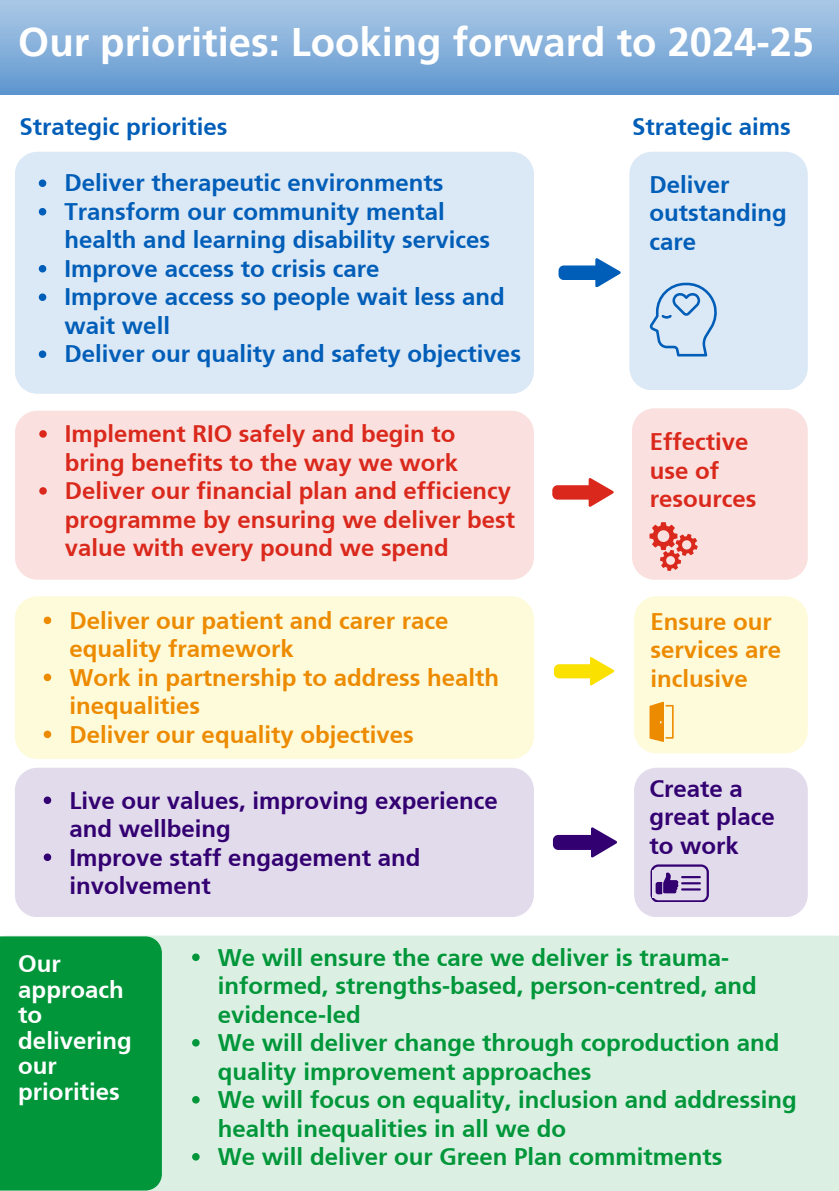
<style>
.page{position:relative;width:839px;height:1191px;background:#fff}
.page>*{position:absolute;margin:0;border:0;box-sizing:border-box;transform-origin:0 0}
.t1{font:700 39.8px "Frutiger LT Pro";color:#fff}
.t2{font:700 24px/28.4px "Frutiger SAIN Bdv 1";color:#009639}
.t3{font:700 24px/28.4px "Frutiger SAIN Bdv 1";color:#005eb8}
.t4{font:700 24px/28.4px "Frutiger SAIN Bdv 1";color:#ed8b00}
.t5{font:700 24px/28.4px "Frutiger SAIN Bdv 1";color:#330072}
.t6{font:700 24px/25.6px "Frutiger SAIN Bdv 1";color:#fff}
.t7{font:700 24px/28.4px "Frutiger SAIN Bdv 1";color:#da291c}
.t8{font:700 23.8px/28.4px "Frutiger SAIN Bdv 1";color:#da291c}
</style>
<div class="page">
<div style="left:15px;top:152px;width:519px;height:242px;background:#dbe8f5"></div>
<svg style="left:39px;top:179px;width:7px;height:8px"></svg>
<svg style="left:39px;top:208px;width:7px;height:7px"></svg>
<svg style="left:39px;top:265px;width:7px;height:7px"></svg>
<svg style="left:39px;top:293px;width:7px;height:8px"></svg>
<svg style="left:39px;top:350px;width:7px;height:8px"></svg>
<svg style="left:595px;top:258px;width:25px;height:29px"></svg>
<div style="left:558px;top:265px;width:45px;height:15px;background:#005eb8;border-radius:5px"></div>
<div style="left:629px;top:152px;width:178px;height:238px;background:#dbe8f5"></div>
<svg style="left:649px;top:283px;width:68px;height:73px"></svg>
<div style="left:15px;top:411px;width:519px;height:169px;background:#fae1df;border-radius:22px"></div>
<svg style="left:39px;top:430px;width:8px;height:8px"></svg>
<svg style="left:39px;top:487px;width:8px;height:8px"></svg>
<div style="left:632px;top:408px;width:175px;height:172px;background:#fae1df"></div>
<svg style="left:588px;top:478px;width:25px;height:29px"></svg>
<div style="left:552px;top:485px;width:44px;height:15px;background:#da291c;border-radius:5px"></div>
<div style="left:15px;top:596px;width:519px;height:163px;background:#fefbdb;border-radius:23px"></div>
<svg style="left:44px;top:617px;width:7px;height:7px"></svg>
<svg style="left:44px;top:674px;width:7px;height:7px"></svg>
<svg style="left:44px;top:731px;width:7px;height:7px"></svg>
<svg style="left:590px;top:657px;width:24px;height:28px"></svg>
<div style="left:554px;top:664px;width:43px;height:14px;background:#fae100;border-radius:5px"></div>
<div style="left:634px;top:596px;width:173px;height:157px;background:#fefbdb"></div>
<div style="left:15px;top:768px;width:519px;height:149px;background:#e2dbeb;border-radius:23px"></div>
<svg style="left:44px;top:797px;width:7px;height:7px"></svg>
<svg style="left:44px;top:854px;width:7px;height:7px"></svg>
<svg style="left:591px;top:827px;width:26px;height:30px"></svg>
<div style="left:553px;top:835px;width:46px;height:15px;background:#330072;border-radius:5px"></div>
<div style="left:634px;top:768px;width:173px;height:149px;background:#e2dbeb"></div>
<div style="left:0;top:936px;width:838px;height:255px;background:#dbf0e3"></div>
<div style="left:0;top:936px;width:162px;height:254px;background:#009639"></div>
<svg style="left:192px;top:954px;width:8px;height:7px"></svg>
<svg style="left:192px;top:1039px;width:8px;height:8px"></svg>
<svg style="left:192px;top:1096px;width:8px;height:8px"></svg>
<svg style="left:192px;top:1153px;width:8px;height:8px"></svg>
<img style="left:0;top:0;width:838px;height:95px">
<p class="t1" style="left:18px;top:18px;width:797px">Our priorities: Looking forward to 2024-25</p>
<p class="t3" style="left:19px;top:114px;width:210px">Strategic priorities</p>
<p class="t3" style="left:65px;top:170px;width:380px">Deliver therapeutic environments</p>
<h1 class="t3" style="left:65px;top:199px;width:427px">Transform our community mental health and learning disability services</h1>
<h2 class="t3" style="left:65px;top:256px;width:316px">Improve access to crisis care</h2>
<h2 class="t3" style="left:65px;top:284px;width:442px">Improve access so people wait less and wait well</h2>
<p class="t3" style="left:65px;top:341px;width:458px">Deliver our quality and safety objectives</p>
<p class="t8" style="left:65px;top:421px;width:394px">Implement RIO safely and begin to bring benefits to the way we work</p>
<p class="t8" style="left:65px;top:478px;width:451px">Deliver our financial plan and efficiency programme by ensuring we deliver best value with every pound we spend</p>
<p class="t4" style="left:69px;top:608px;width:380px">Deliver our patient and carer race equality framework</p>
<p class="t4" style="left:69px;top:665px;width:431px">Work in partnership to address health inequalities</p>
<p class="t4" style="left:69px;top:722px;width:346px">Deliver our equality objectives</p>
<h2 class="t5" style="left:69px;top:788px;width:430px">Live our values, improving experience and wellbeing</h2>
<p class="t5" style="left:69px;top:845px;width:352px">Improve staff engagement and involvement</p>
<h2 class="t3" style="left:632px;top:114px;width:160px">Strategic aims</h2>
<p class="t3" style="left:649px;top:172px;width:139px">Deliver outstanding care</p>
<p class="t7" style="left:649px;top:429px;width:108px">Effective use of resources</p>
<p class="t4" style="left:650px;top:609px;width:132px">Ensure our services are inclusive</p>
<p class="t5" style="left:649px;top:776px;width:127px">Create a great place to work</p>
<p class="t6" style="left:18px;top:952px;width:115px">Our approach to delivering our priorities</p>
<p class="t2" style="left:218px;top:945px;width:540px">We will ensure the care we deliver is trauma&shy;informed, strengths-based, person-centred, and evidence-led</p>
<p class="t2" style="left:218px;top:1030px;width:563px">We will deliver change through coproduction and quality improvement approaches</p>
<h2 class="t2" style="left:218px;top:1087px;width:580px">We will focus on equality, inclusion and addressing health inequalities in all we do</h2>
<p class="t2" style="left:218px;top:1144px;width:506px">We will deliver our Green Plan commitments</p>
</div>
